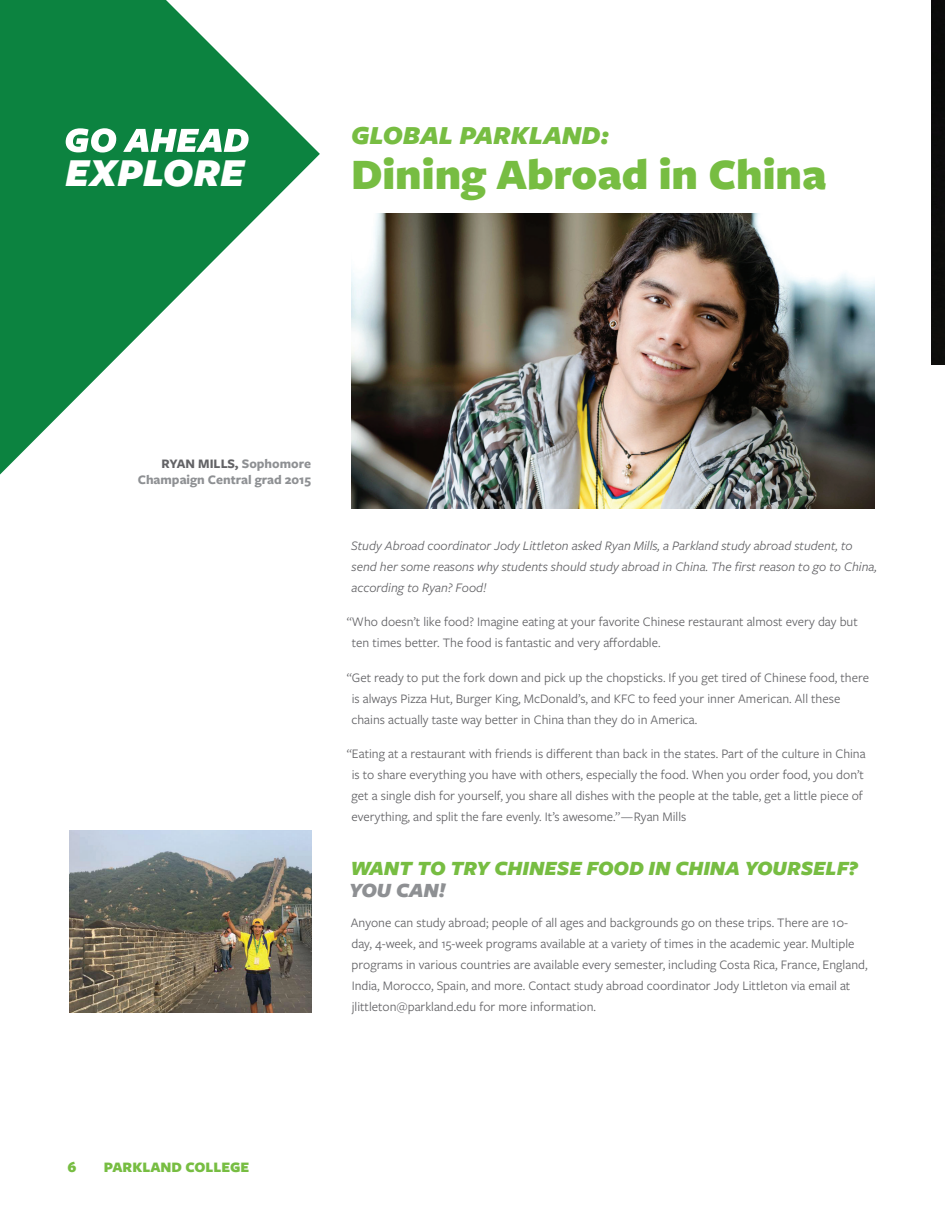
<style>
.page{position:relative;width:945px;height:1215px;background:#fff}
.page>*{position:absolute;margin:0;border:0;box-sizing:border-box;transform-origin:0 0}
.t1{font:900 45px "Freight Sans Pro";color:#77bd42}
.t2{font:italic 900 41.1px "Freight Sans Pro";color:#fff}
.t3{font:italic 900 27px "Freight Sans Pro";color:#77bd42}
.t4{font:italic 900 21px "Freight Sans Pro";color:#77bd42}
.t5{font:italic 900 21px "Freight Sans Pro";color:#8e9093}
.t6{font:900 15px "Freight Sans Pro";color:#77bd42}
.t7{font:13.5px/21px "Freight Sans Pro";color:#636366}
.t8{font:italic 13.5px/21px "Freight Sans Pro";color:#636366}
.t9{font:700 13.5px/16.2px "Freight Sans Pro";color:#8e9093;text-align:right}
.s1{color:#636366}
</style>
<div class="page">
<div style="left:932px;top:0;width:13px;height:364px;background:#0c0c0c"></div>
<img style="left:351px;top:214px;width:524px;height:295px">
<svg style="left:0;top:0;width:320px;height:475px;fill:#0c8340"></svg>
<svg style="left:66px;top:128px;width:50px;height:25px"></svg>
<svg style="left:123px;top:129px;width:126px;height:23px"></svg>
<img style="left:69px;top:830px;width:242px;height:182px">
<h2 class="t2" style="left:65px;top:145px;width:181px">EXPLORE</h2>
<h3 class="t3" style="left:351px;top:117px;width:260px">GLOBAL PARKLAND:</h3>
<h1 class="t1" style="left:351px;top:143px;width:477px">Dining Abroad in China</h1>
<p class="t9" style="left:138px;top:455px;width:175px"><span class="s1">RYAN MILLS,</span> Sophomore<br>Champaign Central grad 2015</p>
<p class="t8" style="left:351px;top:534px;width:527px">Study Abroad coordinator Jody Littleton asked Ryan Mills, a Parkland study abroad student, to send her some reasons why students should study abroad in China. The first reason to go to China, according to Ryan? Food!</p>
<p class="t7" style="left:352px;top:611px;width:508px;text-indent:-5px">“Who doesn’t like food? Imagine eating at your favorite Chinese restaurant almost every day but ten times better. The food is fantastic and very affordable.</p>
<p class="t7" style="left:351px;top:666px;width:519px;text-indent:-5px">“Get ready to put the fork down and pick up the chopsticks. If you get tired of Chinese food, there is always Pizza Hut, Burger King, McDonald’s, and KFC to feed your inner American. All these chains actually taste way better in China than they do in America.</p>
<p class="t7" style="left:351px;top:743px;width:516px;text-indent:-5px">“Eating at a restaurant with friends is different than back in the states. Part of the culture in China is to share everything you have with others, especially the food. When you order food, you don’t get a single dish for yourself, you share all dishes with the people at the table, get a little piece of everything, and split the fare evenly. It’s awesome.” — Ryan Mills</p>
<h3 class="t4" style="left:350px;top:853px;width:509px">WANT TO TRY CHINESE FOOD IN CHINA YOURSELF?</h3>
<h3 class="t5" style="left:349px;top:876px;width:98px">YOU CAN!</h3>
<p class="t7" style="left:351px;top:912px;width:518px">Anyone can study abroad; people of all ages and backgrounds go on these trips. There are 10- day, 4-week, and 15-week programs available at a variety of times in the academic year. Multiple programs in various countries are available every semester, including Costa Rica, France, England, India, Morocco, Spain, and more. Contact study abroad coordinator Jody Littleton via email at jlittleton@parkland.edu for more information.</p>
<p class="t6" style="left:68px;top:1157px;width:10px">6</p>
<p class="t6" style="left:104px;top:1157px;width:147px">PARKLAND COLLEGE</p>
</div>
